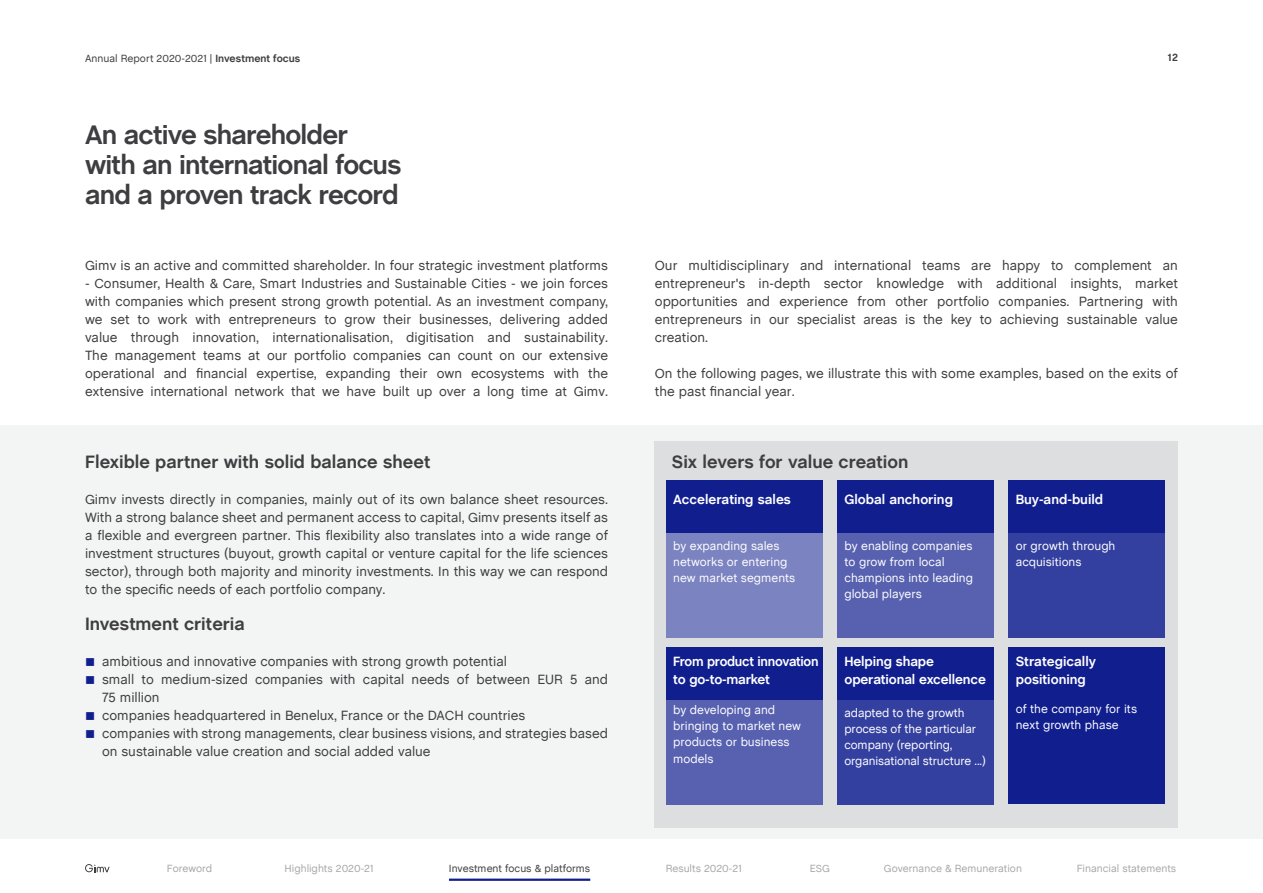
<style>
.page{position:relative;width:1263px;height:893px;background:#fff}
.page>*{position:absolute;margin:0;border:0;box-sizing:border-box;transform-origin:0 0}
.t1{font:700 27px/30px "Chalet";letter-spacing:-.03em;color:#3e3d40}
.t2{font:700 18px "Chalet";color:#3e3d40}
.t3{font:13.5px/18px "Chalet";color:#3e3d40;text-align:justify}
.t4{font:700 13.5px/18px "Chalet";letter-spacing:-.005em;color:#fff}
.t5{font:12px/16.2px "Chalet";color:#fff}
.t6{font:10.5px "Chalet";color:#a7a8aa}
.t7{font:10.5px "Chalet";color:#3e3d40}
.t8{font:700 10.5px "Chalet";color:#3e3d40}
.s1{font-weight:700}
</style>
<div class="page">
<div style="left:0;top:425px;width:1263px;height:414px;background:#f3f4f4"></div>
<div style="left:655px;top:441px;width:523px;height:387px;background:#dddedf"></div>
<div style="left:665px;top:533px;width:157px;height:105px;background:#7c83c1"></div>
<div style="left:665px;top:481px;width:157px;height:52px;background:#101e8e"></div>
<div style="left:665px;top:697px;width:157px;height:107px;background:#5861b0"></div>
<div style="left:837px;top:533px;width:157px;height:105px;background:#5861b0"></div>
<div style="left:837px;top:700px;width:157px;height:104px;background:#34409f"></div>
<div style="left:1008px;top:533px;width:157px;height:105px;background:#34409f"></div>
<div style="left:1008px;top:647px;width:157px;height:157px;background:#101e8e"></div>
<div style="left:837px;top:481px;width:157px;height:52px;background:#101e8e"></div>
<div style="left:1008px;top:481px;width:157px;height:52px;background:#101e8e"></div>
<div style="left:665px;top:647px;width:157px;height:53px;background:#101e8e"></div>
<div style="left:837px;top:647px;width:157px;height:53px;background:#101e8e"></div>
<svg style="left:85px;top:864px;width:25px;height:8px"></svg>
<hr style="left:449px;top:879px;width:141px;height:2px;background:#101e8e">
<p class="t7" style="left:85px;top:50px;width:217px">Annual Report 2020-2021 | <span class="s1">Investment focus</span></p>
<p class="t8" style="left:1167px;top:52px;width:12px">12</p>
<h1 class="t1" style="left:85px;top:121px;width:318px">An active shareholder with an international focus and a proven track record</h1>
<p class="t3" style="left:85px;top:255px;width:524px">Gimv is an active and committed shareholder. In four strategic investment platforms</p>
<p class="t3" style="left:85px;top:273px;width:525px">- Consumer, Health &amp; Care, Smart Industries and Sustainable Cities - we join forces with companies which present strong growth potential. As an investment company, we set to work with entrepreneurs to grow their businesses, delivering added value through innovation, internationalisation, digitisation and sustainability.<br>The management teams at our portfolio companies can count on our extensive operational and financial expertise, expanding their own ecosystems with the extensive international network that we have built up over a long time at Gimv.</p>
<h2 class="t2" style="left:85px;top:451px;width:347px">Flexible partner with solid balance sheet</h2>
<p class="t3" style="left:85px;top:489px;width:525px">Gimv invests directly in companies, mainly out of its own balance sheet resources.<br>With a strong balance sheet and permanent access to capital, Gimv presents itself as a flexible and evergreen partner. This flexibility also translates into a wide range of investment structures (buyout, growth capital or venture capital for the life sciences sector), through both majority and minority investments. In this way we can respond to the specific needs of each portfolio company.</p>
<h2 class="t2" style="left:85px;top:613px;width:161px">Investment criteria</h2>
<p class="t3" style="left:102px;top:651px;width:507px;text-align:left">ambitious and innovative companies with strong growth potential<br>small to medium-sized companies with capital needs of between EUR 5 and 75 million<br>companies headquartered in Benelux, France or the DACH countries<br>companies with strong managements, clear business visions, and strategies based on sustainable value creation and social added value</p>
<p class="t3" style="left:655px;top:255px;width:525px">Our multidisciplinary and international teams are happy to complement an entrepreneur's in-depth sector knowledge with additional insights, market opportunities and experience from other portfolio companies. Partnering with entrepreneurs in our specialist areas is the key to achieving sustainable value creation.</p>
<p class="t3" style="left:655px;top:363px;width:524px">On the following pages, we illustrate this with some examples, based on the exits of the past financial year.</p>
<h2 class="t2" style="left:672px;top:451px;width:238px">Six levers for value creation</h2>
<p class="t4" style="left:673px;top:491px;width:119px">Accelerating sales</p>
<p class="t5" style="left:673px;top:537px;width:124px">by expanding sales networks or entering new market segments</p>
<p class="t4" style="left:844px;top:491px;width:110px">Global anchoring</p>
<p class="t4" style="left:1016px;top:491px;width:89px">Buy-and-build</p>
<p class="t5" style="left:844px;top:537px;width:130px">by enabling companies to grow from local champions into leading global players</p>
<p class="t5" style="left:1016px;top:537px;width:101px">or growth through acquisitions</p>
<p class="t4" style="left:673px;top:653px;width:147px">From product innovation to go-to-market</p>
<p class="t4" style="left:844px;top:653px;width:143px">Helping shape operational excellence</p>
<p class="t5" style="left:673px;top:701px;width:129px">by developing and bringing to market new products or business models</p>
<p class="t5" style="left:844px;top:703px;width:143px">adapted to the growth process of the particular company (reporting, organisational structure ...)</p>
<p class="t4" style="left:1016px;top:653px;width:82px">Strategically positioning</p>
<p class="t5" style="left:1016px;top:700px;width:123px">of the company for its next growth phase</p>
<p class="t6" style="left:167px;top:860px;width:47px">Foreword</p>
<p class="t6" style="left:285px;top:860px;width:91px">Highlights 2020-21</p>
<p class="t7" style="left:449px;top:860px;width:143px">Investment focus &amp; platforms</p>
<p class="t6" style="left:666px;top:860px;width:78px">Results 2020-21</p>
<p class="t6" style="left:810px;top:860px;width:21px">ESG</p>
<p class="t6" style="left:884px;top:860px;width:140px">Governance &amp; Remuneration</p>
<p class="t6" style="left:1077px;top:860px;width:101px">Financial statements</p>
</div>
